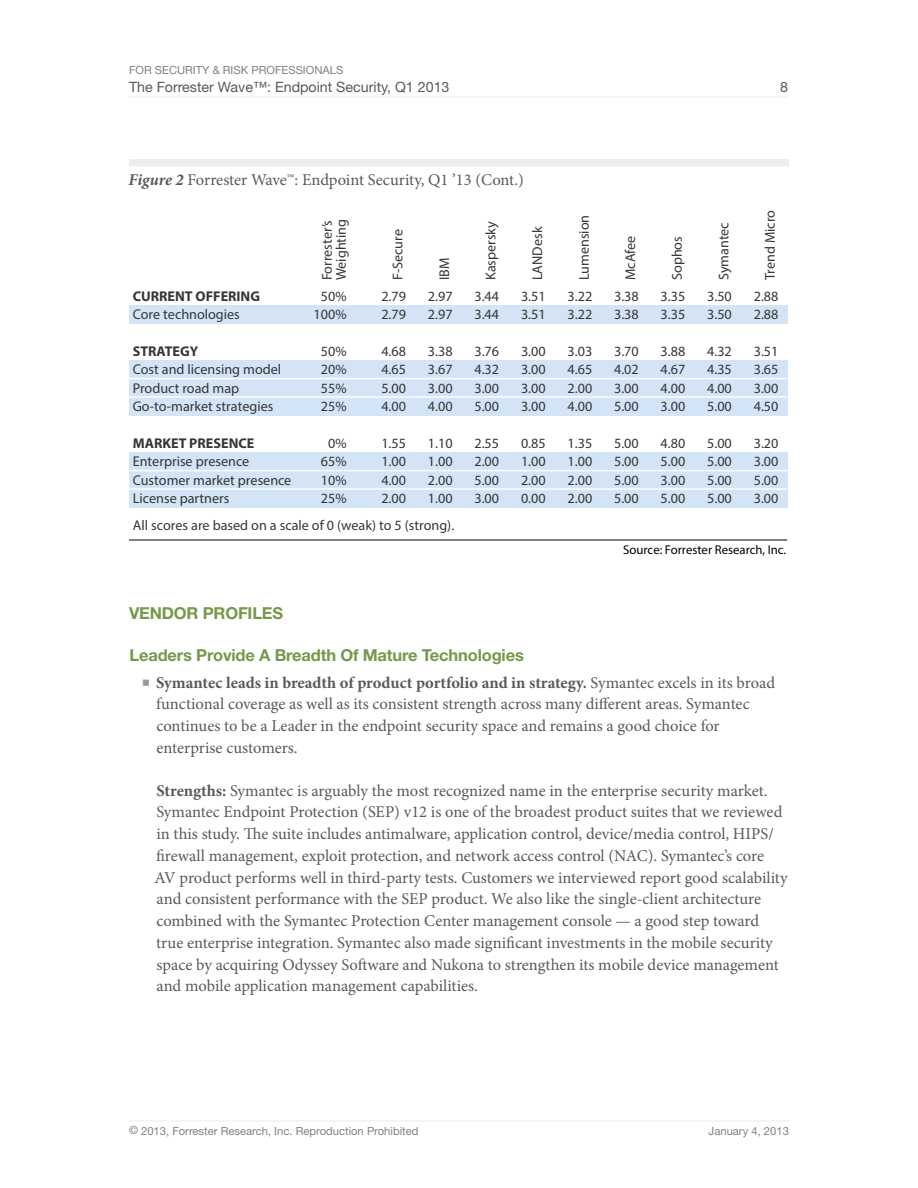
<style>
.page{position:relative;width:918px;height:1188px;background:#fff}
.page>*{position:absolute;margin:0;border:0;box-sizing:border-box;transform-origin:0 0}
.t1{font:16.5px/21.8px "Minion Pro";letter-spacing:-.005em;color:#59595b}
.t2{font:700 16.5px "Helvetica Neue LT Std";letter-spacing:-.01em;color:#769849}
.t3{font:14.25px "Helvetica Neue LT Std";color:#59595b}
.t4{font:14.1px/18.5px "Myriad Pro";color:#363636;text-align:justify}
.t5{font:700 14.1px "Myriad Pro";color:#363636}
.t6{font:12.75px "Myriad Pro";color:#000}
.t7{font:11.25px "Helvetica Neue LT Std";color:#808184}
.s1{font-weight:700;font-style:italic}
.s2{font-weight:700;font-size:21px;color:#9a9a9a}
.s3{font-weight:700}
</style>
<div class="page">
<hr style="left:129px;top:97px;width:660px;height:1px;background:#ecedee">
<hr style="left:129px;top:1120px;width:660px;height:1px;background:#ecedee">
<div style="left:129px;top:159px;width:660px;height:7px;background:#ecedee"></div>
<hr style="left:129px;top:540px;width:658px;height:1px;background:#000">
<div style="left:129px;top:305px;width:658px;height:18px;background:#d3e4f6"></div>
<div style="left:129px;top:360px;width:658px;height:55px;background:#d3e4f6"></div>
<div style="left:129px;top:452px;width:658px;height:55px;background:#d3e4f6"></div>
<hr style="left:129px;top:378px;width:658px;height:1px;background:#fff">
<hr style="left:129px;top:396px;width:658px;height:2px;background:#fff">
<hr style="left:129px;top:470px;width:658px;height:1px;background:#fff">
<hr style="left:129px;top:488px;width:658px;height:2px;background:#fff">
<p class="t7" style="left:129px;top:63px;width:214px">For Security &amp; Risk Professionals</p>
<p class="t3" style="left:129px;top:78px;width:322px">The Forrester Wave™: Endpoint Security, Q1 2013</p>
<p class="t3" style="left:780px;top:78px;width:9px">8</p>
<p class="t1" style="left:129px;top:168px;width:397px"><span class="s1">Figure 2</span> Forrester Wave™: Endpoint Security, Q1 ’13 (Cont.)</p>
<p class="t5" style="left:133px;top:287px;width:129px">CURRENT OFFERING</p>
<p class="t4" style="left:133px;top:305px;width:108px">Core technologies</p>
<p class="t5" style="left:133px;top:342px;width:67px">STRATEGY</p>
<p class="t4" style="left:133px;top:360px;width:150px;text-align:left">Cost and licensing model<br>Product road map<br>Go-to-market strategies</p>
<p class="t5" style="left:133px;top:434px;width:123px">MARKET PRESENCE</p>
<p class="t4" style="left:133px;top:452px;width:160px;text-align:left">Enterprise presence<br>Customer market presence<br>License partners</p>
<p class="t4" style="left:320px;top:280px;width:63px;line-height:14.1px;rotate:-90deg">Forrester’s<br>Weighting</p>
<p class="t4" style="left:314px;top:286px;width:34px;text-align:center">50%<br>100%</p>
<p class="t4" style="left:321px;top:342px;width:27px">50% 20% 55% 25%</p>
<p class="t4" style="left:321px;top:434px;width:27px;text-align:center">0%<br>65%<br>10%<br>25%</p>
<p class="t4" style="left:388px;top:280px;width:53px;rotate:-90deg">F-Secure</p>
<p class="t4" style="left:381px;top:286px;width:26px">2.79<br>2.79</p>
<p class="t4" style="left:381px;top:342px;width:26px">4.68<br>4.65<br>5.00<br>4.00</p>
<p class="t4" style="left:381px;top:434px;width:26px">1.55<br>1.00<br>4.00<br>2.00</p>
<p class="t4" style="left:435px;top:280px;width:24px;rotate:-90deg">IBM</p>
<p class="t4" style="left:428px;top:286px;width:26px">2.97<br>2.97</p>
<p class="t4" style="left:428px;top:342px;width:26px">3.38<br>3.67<br>3.00<br>4.00</p>
<p class="t4" style="left:428px;top:434px;width:26px">1.10<br>1.00<br>2.00<br>1.00</p>
<p class="t4" style="left:133px;top:516px;width:323px">All scores are based on a scale of 0 (weak) to 5 (strong).</p>
<p class="t4" style="left:481px;top:280px;width:61px;rotate:-90deg">Kaspersky</p>
<p class="t4" style="left:528px;top:280px;width:55px;rotate:-90deg">LANDesk</p>
<p class="t4" style="left:575px;top:280px;width:67px;rotate:-90deg">Lumension</p>
<p class="t4" style="left:474px;top:286px;width:26px">3.44<br>3.44</p>
<p class="t4" style="left:474px;top:342px;width:26px">3.76<br>4.32<br>3.00<br>5.00</p>
<p class="t4" style="left:474px;top:434px;width:26px">2.55<br>2.00<br>5.00<br>3.00</p>
<p class="t4" style="left:521px;top:286px;width:26px">3.51<br>3.51</p>
<p class="t4" style="left:521px;top:342px;width:26px">3.00<br>3.00<br>3.00<br>3.00</p>
<p class="t4" style="left:521px;top:434px;width:26px">0.85<br>1.00<br>2.00<br>0.00</p>
<p class="t4" style="left:568px;top:286px;width:26px">3.22<br>3.22</p>
<p class="t4" style="left:568px;top:342px;width:26px">3.03<br>4.65<br>2.00<br>4.00</p>
<p class="t4" style="left:568px;top:434px;width:26px">1.35<br>1.00<br>2.00<br>2.00</p>
<p class="t4" style="left:621px;top:280px;width:46px;rotate:-90deg">McAfee</p>
<p class="t4" style="left:668px;top:280px;width:46px;rotate:-90deg">Sophos</p>
<p class="t4" style="left:614px;top:286px;width:26px">3.38<br>3.38</p>
<p class="t4" style="left:614px;top:342px;width:26px">3.70<br>4.02<br>3.00<br>5.00</p>
<p class="t4" style="left:614px;top:434px;width:26px">5.00<br>5.00<br>5.00<br>5.00</p>
<p class="t4" style="left:661px;top:286px;width:26px">3.35<br>3.35</p>
<p class="t4" style="left:661px;top:342px;width:26px">3.88<br>4.67<br>4.00<br>3.00</p>
<p class="t4" style="left:661px;top:434px;width:26px">4.80<br>5.00<br>3.00<br>5.00</p>
<p class="t4" style="left:714px;top:280px;width:59px;rotate:-90deg">Symantec</p>
<p class="t4" style="left:707px;top:286px;width:26px">3.50<br>3.50</p>
<p class="t4" style="left:707px;top:342px;width:26px">4.32<br>4.35<br>4.00<br>5.00</p>
<p class="t4" style="left:707px;top:434px;width:26px">5.00<br>5.00<br>5.00<br>5.00</p>
<p class="t4" style="left:761px;top:280px;width:72px;rotate:-90deg">Trend Micro</p>
<p class="t4" style="left:754px;top:286px;width:26px">2.88<br>2.88</p>
<p class="t4" style="left:754px;top:342px;width:26px">3.51<br>3.65<br>3.00<br>4.50</p>
<p class="t4" style="left:754px;top:434px;width:26px">3.20<br>3.00<br>5.00<br>3.00</p>
<p class="t6" style="left:623px;top:542px;width:165px">Source: Forrester Research, Inc.</p>
<p class="t2" style="left:129px;top:603px;width:156px">Vendor Profiles</p>
<p class="t2" style="left:130px;top:645px;width:396px">Leaders Provide A Breadth Of Mature Technologies</p>
<p class="t1" style="left:156px;top:672px;width:620px;text-indent:-15px"><span class="s2">■</span> <span class="s3">Symantec leads in breadth of product portfolio and in strategy.</span> Symantec excels in its broad functional coverage as well as its consistent strength across many different areas. Symantec continues to be a Leader in the endpoint security space and remains a good choice for enterprise customers.</p>
<p class="t1" style="left:154px;top:780px;width:635px"><span class="s3">Strengths:</span> Symantec is arguably the most recognized name in the enterprise security market.<br>Symantec Endpoint Protection (SEP) v12 is one of the broadest product suites that we reviewed in this study. The suite includes antimalware, application control, device/media control, HIPS/ firewall management, exploit protection, and network access control (NAC). Symantec’s core AV product performs well in third-party tests. Customers we interviewed report good scalability and consistent performance with the SEP product. We also like the single-client architecture combined with the Symantec Protection Center management console — a good step toward true enterprise integration. Symantec also made significant investments in the mobile security space by acquiring Odyssey Software and Nukona to strengthen its mobile device management and mobile application management capabilities.</p>
<p class="t7" style="left:129px;top:1124px;width:291px">© 2013, Forrester Research, Inc. Reproduction Prohibited</p>
<p class="t7" style="left:709px;top:1124px;width:82px">January 4, 2013</p>
</div>
